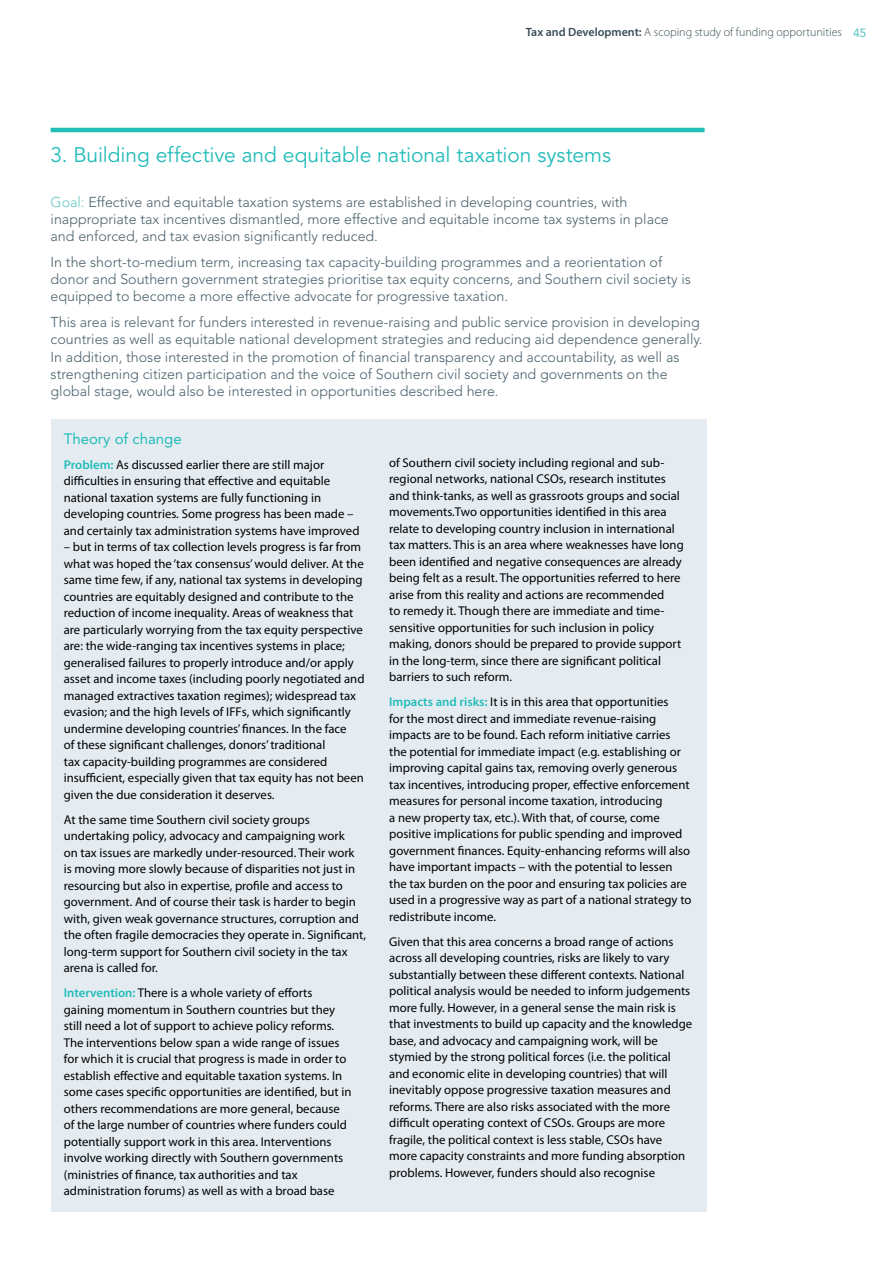
<style>
.page{position:relative;width:893px;height:1263px;background:#fff}
.page>*{position:absolute;margin:0;border:0;box-sizing:border-box;transform-origin:0 0}
.Work_plans{font:21px "Avenir";letter-spacing:-.005em;color:#22bcb9}
.Body{font:15px "Avenir";color:#22bcb9}
.Intro_para{font:300 14.25px/17.2px "Avenir";color:#4c616c}
.Body-2{font:12.75px/16.5px "Myriad Pro";color:#000}
.t1{font:300 12px "Myriad Pro";color:#394e58}
.s1{font-weight:600}
.s2{font-family:"Avenir";font-weight:500;color:#65c7c5}
.s3{color:#65c7c5}
.s4{font-weight:600;color:#22bcb9}
</style>
<div class="page">
<hr style="left:51px;top:128px;width:654px;height:4px;background:#22bcb9">
<div style="left:51px;top:420px;width:655px;height:792px;background:#e5ecf1"></div>
<p class="t1" style="left:526px;top:25px;width:342px"><span class="s1">Tax and Development:</span> A scoping study of funding opportunities <span class="s2">45</span></p>
<p class="Work_plans" style="left:51px;top:143px;width:562px">3. Building effective and equitable national taxation systems</p>
<p class="Intro_para" style="left:51px;top:193px;width:620px"><span class="s3">Goal:</span> Effective and equitable taxation systems are established in developing countries, with inappropriate tax incentives dismantled, more effective and equitable income tax systems in place and enforced, and tax evasion significantly reduced.</p>
<p class="Intro_para" style="left:51px;top:253px;width:642px">In the short-to-medium term, increasing tax capacity-building programmes and a reorientation of donor and Southern government strategies prioritise tax equity concerns, and Southern civil society is equipped to become a more effective advocate for progressive taxation.</p>
<p class="Intro_para" style="left:51px;top:314px;width:653px">This area is relevant for funders interested in revenue-raising and public service provision in developing countries as well as equitable national development strategies and reducing aid dependence generally.<br>In addition, those interested in the promotion of financial transparency and accountability, as well as strengthening citizen participation and the voice of Southern civil society and governments on the global stage, would also be interested in opportunities described here.</p>
<p class="Body" style="left:64px;top:430px;width:119px">Theory of change</p>
<p class="Body-2" style="left:64px;top:456px;width:297px"><span class="s4">Problem:</span> As discussed earlier there are still major difficulties in ensuring that effective and equitable national taxation systems are fully functioning in developing countries. Some progress has been made – and certainly tax administration systems have improved</p>
<p class="Body-2" style="left:64px;top:538px;width:302px">– but in terms of tax collection levels progress is far from what was hoped the ‘tax consensus’ would deliver. At the same time few, if any, national tax systems in developing countries are equitably designed and contribute to the reduction of income inequality. Areas of weakness that are particularly worrying from the tax equity perspective are: the wide-ranging tax incentives systems in place; generalised failures to properly introduce and/or apply asset and income taxes (including poorly negotiated and managed extractives taxation regimes); widespread tax evasion; and the high levels of IFFs, which significantly undermine developing countries’ finances. In the face<br>of these significant challenges, donors’ traditional<br>tax capacity-building programmes are considered insufficient, especially given that tax equity has not been given the due consideration it deserves.</p>
<p class="Body-2" style="left:64px;top:811px;width:304px">At the same time Southern civil society groups undertaking policy, advocacy and campaigning work<br>on tax issues are markedly under-resourced. Their work<br>is moving more slowly because of disparities not just in resourcing but also in expertise, profile and access to government. And of course their task is harder to begin with, given weak governance structures, corruption and the often fragile democracies they operate in. Significant, long-term support for Southern civil society in the tax arena is called for.</p>
<p class="Body-2" style="left:64px;top:984px;width:289px"><span class="s4">Intervention:</span> There is a whole variety of efforts gaining momentum in Southern countries but they still need a lot of support to achieve policy reforms.<br>The interventions below span a wide range of issues for which it is crucial that progress is made in order to establish effective and equitable taxation systems. In some cases specific opportunities are identified, but in others recommendations are more general, because of the large number of countries where funders could potentially support work in this area. Interventions involve working directly with Southern governments (ministries of finance, tax authorities and tax administration forums) as well as with a broad base</p>
<p class="Body-2" style="left:389px;top:454px;width:296px">of Southern civil society including regional and sub&shy;regional networks, national CSOs, research institutes and think-tanks, as well as grassroots groups and social movements.Two opportunities identified in this area relate to developing country inclusion in international tax matters. This is an area where weaknesses have long been identified and negative consequences are already being felt as a result. The opportunities referred to here arise from this reality and actions are recommended<br>to remedy it. Though there are immediate and time&shy;sensitive opportunities for such inclusion in policy making, donors should be prepared to provide support in the long-term, since there are significant political barriers to such reform.</p>
<p class="Body-2" style="left:389px;top:694px;width:304px"><span class="s4">Impacts and risks:</span> It is in this area that opportunities<br>for the most direct and immediate revenue-raising impacts are to be found. Each reform initiative carries<br>the potential for immediate impact (e.g. establishing or improving capital gains tax, removing overly generous tax incentives, introducing proper, effective enforcement measures for personal income taxation, introducing<br>a new property tax, etc.). With that, of course, come positive implications for public spending and improved government finances. Equity-enhancing reforms will also have important impacts – with the potential to lessen the tax burden on the poor and ensuring tax policies are used in a progressive way as part of a national strategy to redistribute income.</p>
<p class="Body-2" style="left:389px;top:933px;width:305px">Given that this area concerns a broad range of actions across all developing countries, risks are likely to vary substantially between these different contexts. National political analysis would be needed to inform judgements more fully. However, in a general sense the main risk is that investments to build up capacity and the knowledge base, and advocacy and campaigning work, will be stymied by the strong political forces (i.e. the political and economic elite in developing countries) that will inevitably oppose progressive taxation measures and reforms. There are also risks associated with the more difficult operating context of CSOs. Groups are more fragile, the political context is less stable, CSOs have more capacity constraints and more funding absorption problems. However, funders should also recognise</p>
</div>
